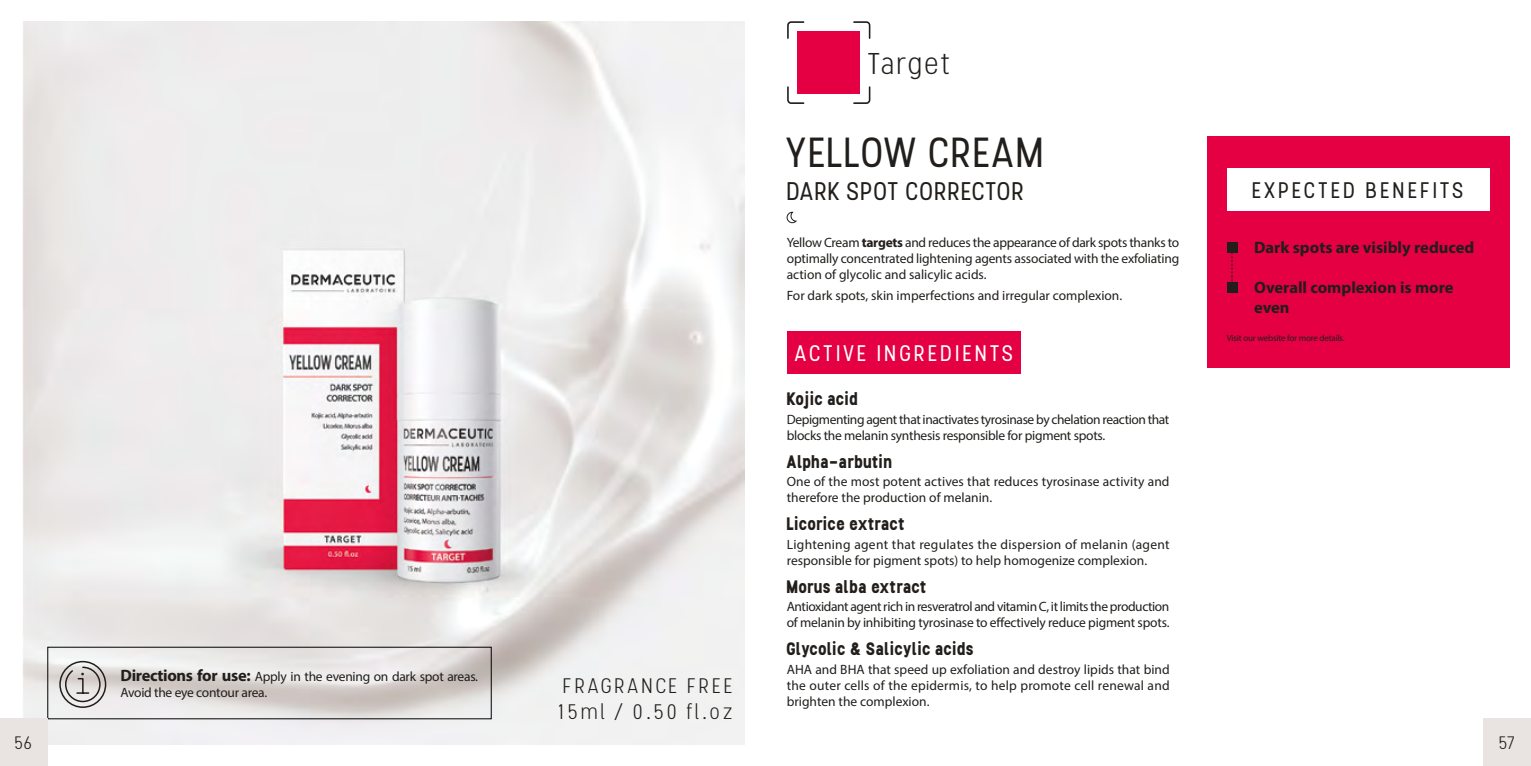
<style>
.page{position:relative;width:1531px;height:766px;background:#fff}
.page>*{position:absolute;margin:0;border:0;box-sizing:border-box;transform-origin:0 0}
.t1{font:42px "Stellar";color:#211e1b}
.t2{font:300 30px "Stellar";letter-spacing:.01em;color:#211e1b}
.t3{font:25.5px "Stellar";color:#211e1b}
.t4{font:22.5px "Stellar";letter-spacing:.1em;color:#fff}
.t5{font:22.5px "Stellar";letter-spacing:.1em;color:#211e1b}
.t6{font:300 21px/25.2px "Stellar";letter-spacing:.1em;color:#211e1b}
.t7{font:700 18px "Stellar";color:#211e1b}
.t8{font:300 18px "Stellar";color:#211e1b}
.t9{font:700 16.5px/19.8px "Myriad Pro";color:#211e1b}
.t10{font:13.5px/16.2px "Myriad Pro";letter-spacing:-.01em;color:#211e1b}
.t11{font:13.5px/16.2px "Myriad Pro";letter-spacing:-.03em;color:#211e1b}
.t12{font:13.5px/16.2px "Myriad Pro";letter-spacing:.015em;color:#211e1b}
.t13{font:9px "Myriad Pro";letter-spacing:-.02em;color:#211e1b}
.s1{font-weight:700;font-size:16.5px}
.s2{font-weight:700}
</style>
<div class="page">
<img style="left:22px;top:21px;width:722px;height:723px">
<div style="left:59px;top:660px;width:47px;height:47px;border:2px solid #211e1b;border-radius:50%"></div>
<svg style="left:64px;top:665px;width:37px;height:37px"></svg>
<div style="left:787px;top:331px;width:234px;height:43px;background:#e50043"></div>
<div style="left:1207px;top:136px;width:302px;height:231px;background:#e50043"></div>
<div style="left:1227px;top:242px;width:10px;height:11px;background:#211e1b"></div>
<div style="left:1227px;top:282px;width:10px;height:11px;background:#211e1b"></div>
<svg style="left:1231px;top:253px;width:1px;height:29px"></svg>
<div style="left:1227px;top:168px;width:262px;height:42px;background:#fff"></div>
<div style="left:798px;top:32px;width:62px;height:62px;background:#e50043"></div>
<svg style="left:787px;top:21px;width:17px;height:18px"></svg>
<svg style="left:787px;top:86px;width:17px;height:18px"></svg>
<svg style="left:853px;top:21px;width:17px;height:18px"></svg>
<svg style="left:853px;top:86px;width:17px;height:18px"></svg>
<svg style="left:786px;top:212px;width:11px;height:11px"></svg>
<div style="left:0;top:718px;width:47px;height:47px;background:#e9e4e1"></div>
<div style="left:1483px;top:718px;width:48px;height:47px;background:#e9e4e1"></div>
<p class="t10" style="left:120px;top:668px;width:359px"><span class="s1">Directions for use:</span> Apply in the evening on dark spot areas.<br>Avoid the eye contour area.</p>
<h3 class="t6" style="left:559px;top:673px;width:176px">FRAGRANCE FREE<br>15ml / 0.50 fl.oz</h3>
<h2 class="t2" style="left:868px;top:46px;width:85px">Target</h2>
<h1 class="t1" style="left:787px;top:128px;width:261px">YELLOW CREAM</h1>
<h3 class="t3" style="left:787px;top:176px;width:240px">DARK SPOT CORRECTOR</h3>
<p class="t10" style="left:787px;top:234px;width:394px;text-align:justify">Yellow Cream <span class="s2">targets</span> and reduces the appearance of dark spots thanks to optimally concentrated lightening agents associated with the exfoliating action of glycolic and salicylic acids.</p>
<p class="t10" style="left:787px;top:287px;width:337px">For dark spots, skin imperfections and irregular complexion.</p>
<h3 class="t4" style="left:795px;top:340px;width:221px">ACTIVE INGREDIENTS</h3>
<h3 class="t7" style="left:787px;top:387px;width:73px">Kojic acid</h3>
<p class="t11" style="left:787px;top:410px;width:384px">Depigmenting agent that inactivates tyrosinase by chelation reaction that blocks the melanin synthesis responsible for pigment spots.</p>
<h3 class="t7" style="left:787px;top:449px;width:107px">Alpha-arbutin</h3>
<p class="t10" style="left:787px;top:473px;width:384px">One of the most potent actives that reduces tyrosinase activity and therefore the production of melanin.</p>
<h3 class="t7" style="left:787px;top:512px;width:120px">Licorice extract</h3>
<p class="t12" style="left:787px;top:535px;width:384px">Lightening agent that regulates the dispersion of melanin (agent responsible for pigment spots) to help homogenize complexion.</p>
<h3 class="t7" style="left:787px;top:574px;width:142px">Morus alba extract</h3>
<p class="t10" style="left:787px;top:598px;width:384px">Antioxidant agent rich in resveratrol and vitamin C, it limits the production of melanin by inhibiting tyrosinase to effectively reduce pigment spots.</p>
<h3 class="t7" style="left:787px;top:637px;width:189px">Glycolic &amp; Salicylic acids</h3>
<p class="t10" style="left:787px;top:660px;width:384px;text-align:justify">AHA and BHA that speed up exfoliation and destroy lipids that bind the outer cells of the epidermis, to help promote cell renewal and brighten the complexion.</p>
<h3 class="t5" style="left:1252px;top:176px;width:214px">EXPECTED BENEFITS</h3>
<p class="t9" style="left:1254px;top:237px;width:222px">Dark spots are visibly reduced</p>
<p class="t9" style="left:1254px;top:277px;width:201px">Overall complexion is more even</p>
<p class="t13" style="left:1227px;top:332px;width:119px">Visit our website for more details.</p>
<h3 class="t8" style="left:14px;top:732px;width:20px">56</h3>
<h3 class="t8" style="left:1499px;top:732px;width:18px">57</h3>
</div>
